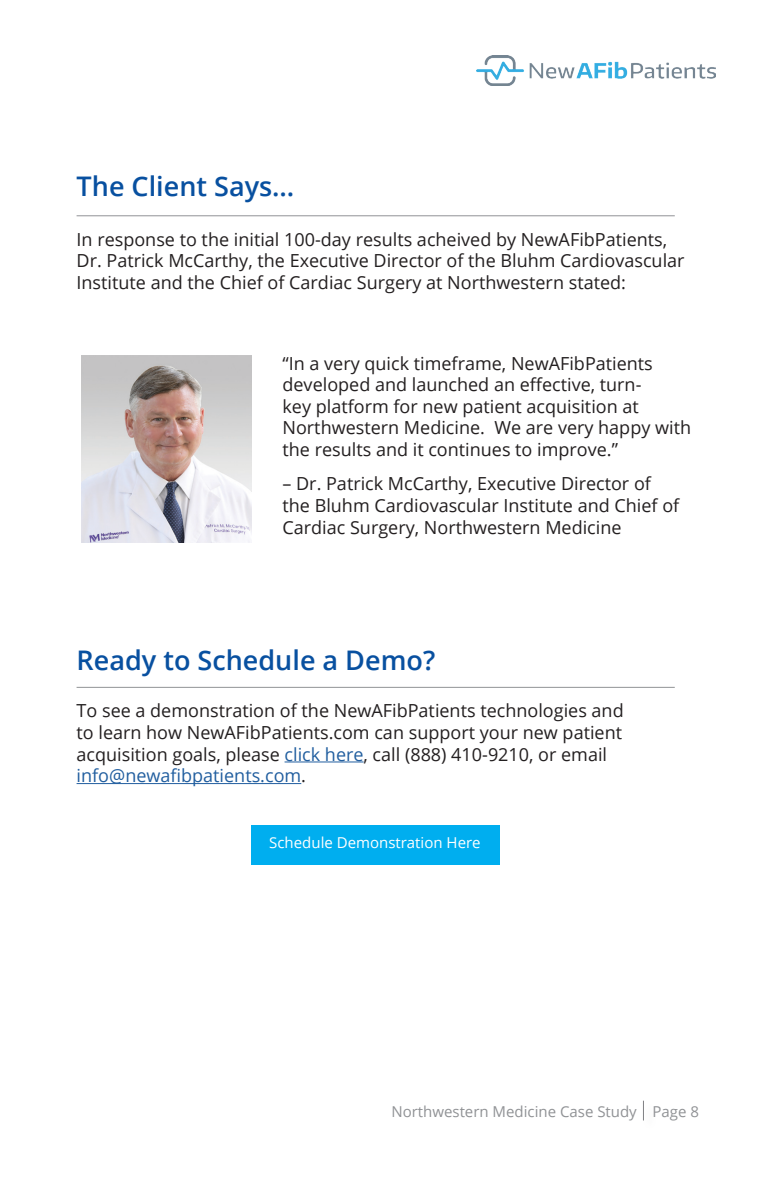
<style>
.page{position:relative;width:771px;height:1191px;background:#fff}
.page>*{position:absolute;margin:0;border:0;box-sizing:border-box;transform-origin:0 0}
.Body_text{font:600 27px "Open Sans";color:#0850a0}
.Body_text-2{font:18px/21.6px "Open Sans";color:#231f20}
.t1{font:15px "Open Sans";color:#909295}
.Body_text-3{font:15px "Open Sans";color:#fff}
.s1{color:#215e9f}
</style>
<div class="page">
<svg style="left:643px;top:1101px;width:1px;height:19px"></svg>
<img style="left:477px;top:56px;width:238px;height:30px">
<hr style="left:284px;top:761px;width:79px;height:1px;background:#215e9f">
<hr style="left:77px;top:783px;width:224px;height:1px;background:#215e9f">
<hr style="left:77px;top:215px;width:597px;height:1px;background:#919396">
<hr style="left:77px;top:687px;width:597px;height:1px;background:#919396">
<img style="left:81px;top:356px;width:170px;height:187px">
<div style="left:251px;top:825px;width:249px;height:40px;background:#00aeef"></div>
<p class="Body_text" style="left:77px;top:168px;width:219px">The Client Says…</p>
<p class="Body_text-2" style="left:77px;top:228px;width:609px">In response to the initial 100-day results acheived by NewAFibPatients,<br>Dr. Patrick McCarthy, the Executive Director of the Bluhm Cardiovascular<br>Institute and the Chief of Cardiac Surgery at Northwestern stated:</p>
<p class="Body_text-2" style="left:282px;top:352px;width:410px">“In a very quick timeframe, NewAFibPatients developed and launched an effective, turn-<br>key platform for new patient acquisition at Northwestern Medicine. We are very happy with the results and it continues to improve.”</p>
<p class="Body_text-2" style="left:282px;top:473px;width:398px">– Dr. Patrick McCarthy, Executive Director of the Bluhm Cardiovascular Institute and Chief of<br>Cardiac Surgery, Northwestern Medicine</p>
<p class="Body_text" style="left:77px;top:641px;width:360px">Ready to Schedule a Demo?</p>
<p class="Body_text-2" style="left:77px;top:700px;width:548px">To see a demonstration of the NewAFibPatients technologies and to learn how NewAFibPatients.com can support your new patient acquisition goals, please <span class="s1">click here</span>, call (888) 410-9210, or email <span class="s1">info@newafibpatients.com</span>.</p>
<p class="Body_text-3" style="left:269px;top:833px;width:213px">Schedule Demonstration Here</p>
<p class="t1" style="left:391px;top:1101px;width:309px">Northwestern Medicine Case Study Page 8</p>
</div>
